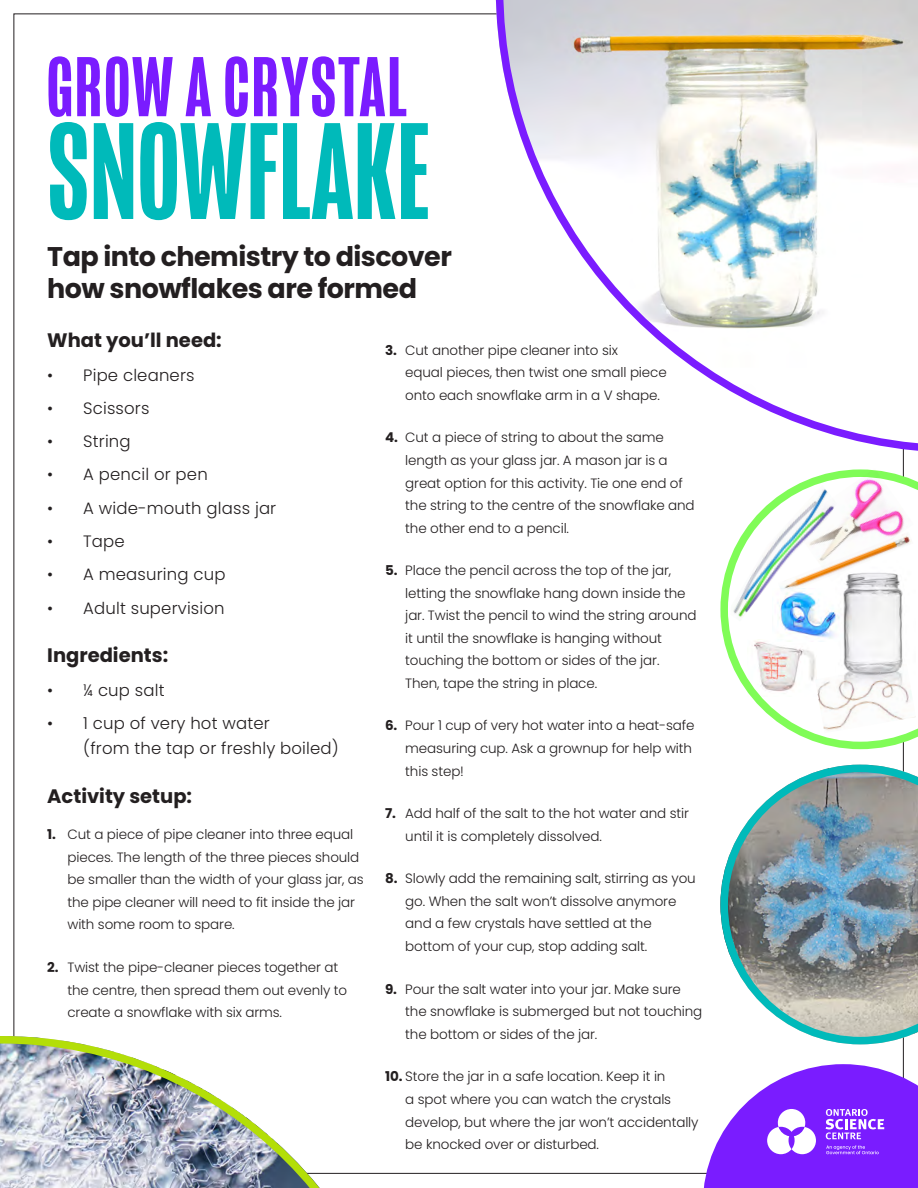
<style>
.page{position:relative;width:918px;height:1188px;background:#fff}
.page>*{position:absolute;margin:0;border:0;box-sizing:border-box;transform-origin:0 0}
.t1{font:500 141px "Mongoose";color:#00baba}
.t2{font:500 87px "Mongoose";letter-spacing:.02em;color:#7a1cff}
.t3{font:700 27px/33px "Poppins";letter-spacing:-.02em;color:#231f20}
.t4{font:700 19.5px "Poppins";color:#231f20}
.t5{font:300 16.5px/25.5px "Poppins";letter-spacing:.01em;color:#231f20}
.t6{font:300 13.5px/22.5px "Poppins";letter-spacing:-.01em;color:#231f20}
.s1{font-weight:700}
</style>
<div class="page">
<svg style="left:496px;top:0;width:422px;height:453px"></svg>
<svg style="left:0;top:1036px;width:411px;height:152px"></svg>
<img style="left:720px;top:765px;width:198px;height:279px">
<svg style="left:720px;top:480px;width:198px;height:269px"></svg>
<img style="left:772px;top:622px;width:63px;height:20px">
<img style="left:793px;top:468px;width:121px;height:90px">
<img style="left:837px;top:532px;width:76px;height:26px">
<img style="left:835px;top:558px;width:80px;height:105px">
<img style="left:748px;top:640px;width:69px;height:56px">
<img style="left:815px;top:663px;width:101px;height:70px">
<img style="left:730px;top:485px;width:107px;height:137px">
<svg style="left:703px;top:1064px;width:215px;height:124px"></svg>
<h1 class="t2" style="left:47px;top:37px;width:362px">GROW A CRYSTAL</h1>
<h1 class="t1" style="left:47px;top:91px;width:383px">SNOWFLAKE</h1>
<p class="t3" style="left:47px;top:240px;width:406px">Tap into chemistry to discover how snowflakes are formed</p>
<h2 class="t4" style="left:47px;top:329px;width:176px">What you’ll need:</h2>
<p class="t5" style="left:47px;top:362px;width:149px">• Pipe cleaners</p>
<p class="t5" style="left:47px;top:395px;width:104px">• Scissors</p>
<p class="t5" style="left:47px;top:429px;width:85px">• String</p>
<p class="t5" style="left:47px;top:462px;width:162px">• A pencil or pen</p>
<p class="t5" style="left:47px;top:495px;width:231px">• A wide-mouth glass jar</p>
<p class="t5" style="left:47px;top:529px;width:79px">• Tape</p>
<p class="t5" style="left:47px;top:562px;width:180px">• A measuring cup</p>
<p class="t5" style="left:47px;top:595px;width:179px">• Adult supervision</p>
<h2 class="t4" style="left:47px;top:644px;width:122px">Ingredients:</h2>
<p class="t5" style="left:47px;top:677px;width:119px">• ¼ cup salt</p>
<p class="t5" style="left:83px;top:711px;width:257px;text-indent:-36px">• 1 cup of very hot water<br>(from the tap or freshly boiled)</p>
<h2 class="t4" style="left:47px;top:785px;width:146px">Activity setup:</h2>
<p class="t6" style="left:68px;top:823px;width:298px;text-indent:-20px"><span class="s1">1.</span> Cut a piece of pipe cleaner into three equal pieces. The length of the three pieces should be smaller than the width of your glass jar, as the pipe cleaner will need to fit inside the jar with some room to spare.</p>
<p class="t6" style="left:68px;top:956px;width:281px;text-indent:-20px"><span class="s1">2.</span> Twist the pipe-cleaner pieces together at the centre, then spread them out evenly to create a snowflake with six arms.</p>
<p class="t6" style="left:405px;top:339px;width:263px;text-indent:-20px"><span class="s1">3.</span> Cut another pipe cleaner into six<br>equal pieces, then twist one small piece onto each snowflake arm in a V shape.</p>
<p class="t6" style="left:405px;top:427px;width:291px;text-indent:-20px"><span class="s1">4.</span> Cut a piece of string to about the same length as your glass jar. A mason jar is a great option for this activity. Tie one end of the string to the centre of the snowflake and the other end to a pencil.</p>
<p class="t6" style="left:405px;top:559px;width:293px;text-indent:-20px"><span class="s1">5.</span> Place the pencil across the top of the jar, letting the snowflake hang down inside the jar. Twist the pencil to wind the string around it until the snowflake is hanging without touching the bottom or sides of the jar.<br>Then, tape the string in place.</p>
<p class="t6" style="left:405px;top:715px;width:291px;text-indent:-20px"><span class="s1">6.</span> Pour 1 cup of very hot water into a heat-safe measuring cup. Ask a grownup for help with this step!</p>
<p class="t6" style="left:405px;top:802px;width:285px;text-indent:-20px"><span class="s1">7.</span> Add half of the salt to the hot water and stir until it is completely dissolved.</p>
<p class="t6" style="left:405px;top:868px;width:292px;text-indent:-20px"><span class="s1">8.</span> Slowly add the remaining salt, stirring as you go. When the salt won’t dissolve anymore and a few crystals have settled at the bottom of your cup, stop adding salt.</p>
<p class="t6" style="left:405px;top:978px;width:299px;text-indent:-20px"><span class="s1">9.</span> Pour the salt water into your jar. Make sure the snowflake is submerged but not touching the bottom or sides of the jar.</p>
<p class="t6" style="left:405px;top:1066px;width:295px;text-indent:-20px"><span class="s1">10.</span> Store the jar in a safe location. Keep it in<br>a spot where you can watch the crystals develop, but where the jar won’t accidentally be knocked over or disturbed.</p>
</div>
